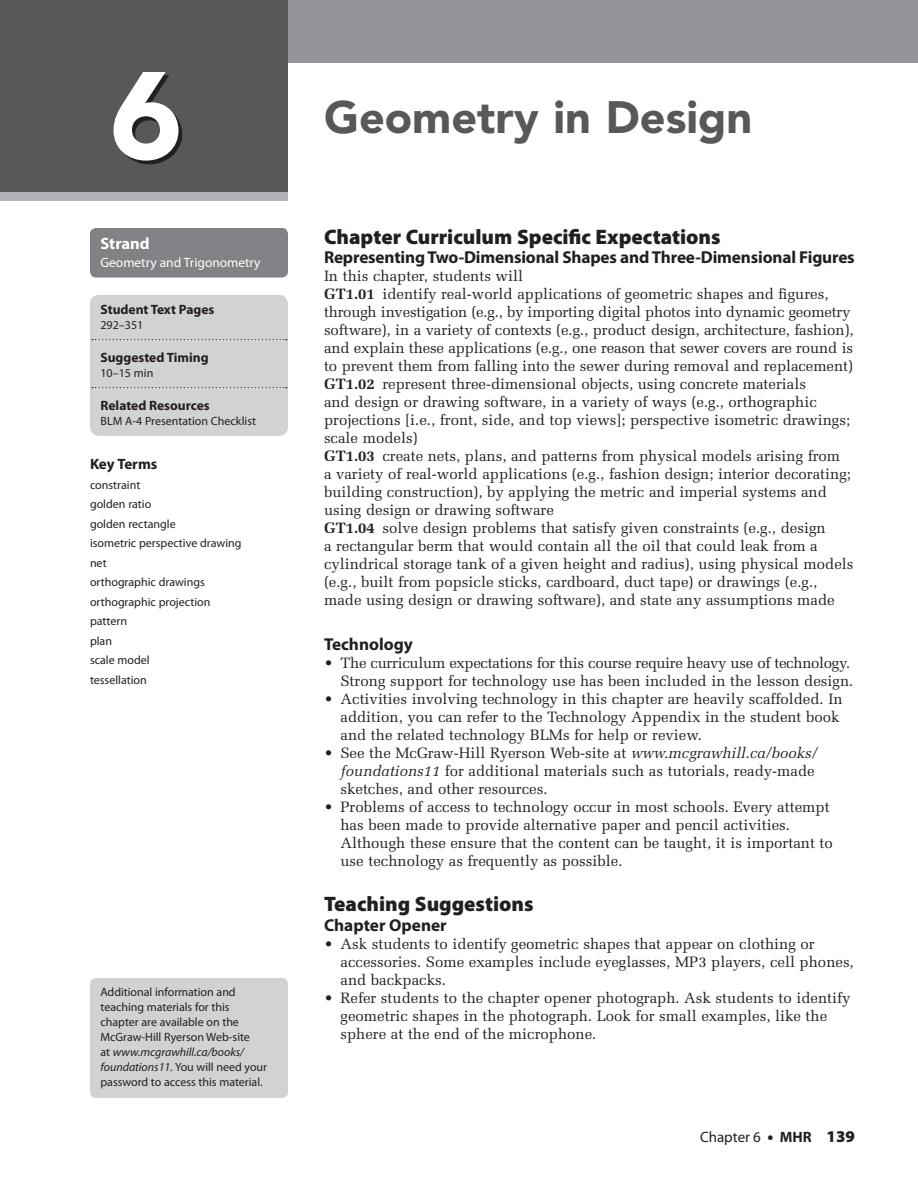
<style>
.page{position:relative;width:918px;height:1188px;background:#fff}
.page>*{position:absolute;margin:0;border:0;box-sizing:border-box;transform-origin:0 0}
.t1{font:900 123px "Avenir";color:#fff}
.t2{font:900 45px "Avenir";color:#57585a}
.t3{font:900 21px "Myriad Pro";color:#231f20}
.t4{font:700 17.25px "Myriad Pro";letter-spacing:-.01em;color:#231f20}
.t5{font:700 16.5px "Myriad Pro";color:#fff}
.t6{font:15px/18px "Melior";color:#231f20}
.t7{font:15px/18px "Melior";letter-spacing:-.02em;color:#231f20;text-align:right}
.t8{font:15px "Myriad";color:#231f20}
.t9{font:700 15px "Myriad Pro";letter-spacing:-.005em;color:#231f20}
.t10{font:700 13.5px "Myriad Pro";color:#231f20}
.t11{font:13.5px "Myriad Pro";letter-spacing:-.005em;color:#fff}
.t12{font:12px/19.5px "Myriad Pro";color:#231f20}
.s1{font-style:italic}
.s2{font-weight:700}
.s3{font-family:"Myriad Pro";font-weight:900;font-size:16.5px}
</style>
<div class="page">
<div style="left:283px;top:0;width:635px;height:63px;background:#939598"></div>
<div style="left:0;top:0;width:288px;height:192px;background:#57585a"></div>
<div style="left:0;top:192px;width:288px;height:9px;background:#b2b3b7"></div>
<div style="left:90px;top:228px;width:198px;height:50px;background:#808285;border-radius:6px"></div>
<div style="left:90px;top:295px;width:198px;height:141px;background:#d1d2d4;border-radius:9px"></div>
<svg style="left:92px;top:339px;width:195px;height:1px"></svg>
<svg style="left:92px;top:387px;width:195px;height:1px"></svg>
<img style="left:116px;top:75px;width:67px;height:90px">
<div style="left:90px;top:978px;width:198px;height:120px;background:#d1d2d4;border-radius:6px"></div>
<h1 class="t1" style="left:110px;top:42px;width:74px">6</h1>
<p class="t5" style="left:100px;top:233px;width:51px">Strand</p>
<p class="t11" style="left:100px;top:255px;width:162px">Geometry and Trigonometry</p>
<p class="t10" style="left:100px;top:301px;width:115px">Student Text Pages</p>
<p class="t12" style="left:100px;top:315px;width:44px">292–351</p>
<p class="t10" style="left:100px;top:349px;width:110px">Suggested Timing</p>
<p class="t12" style="left:100px;top:363px;width:54px">10–15 min</p>
<p class="t10" style="left:100px;top:397px;width:111px">Related Resources</p>
<p class="t12" style="left:100px;top:411px;width:157px">BLM A-4 Presentation Checklist</p>
<p class="t9" style="left:90px;top:454px;width:69px">Key Terms</p>
<p class="t12" style="left:90px;top:475px;width:153px">constraint<br>golden ratio<br>golden rectangle<br>isometric perspective drawing net<br>orthographic drawings orthographic projection pattern<br>plan<br>scale model<br>tessellation</p>
<p class="t12" style="left:100px;top:984px;width:168px;line-height:15px">Additional information and teaching materials for this chapter are available on the<br>McGraw-Hill Ryerson Web-site<br>at <span class="s1">www.mcgrawhill.ca/books/ foundations11.</span> You will need your password to access this material.</p>
<h2 class="t2" style="left:324px;top:90px;width:430px">Geometry in Design</h2>
<h3 class="t3" style="left:324px;top:223px;width:398px">Chapter Curriculum Specific Expectations</h3>
<p class="t4" style="left:324px;top:246px;width:532px">Representing Two-Dimensional Shapes and Three-Dimensional Figures</p>
<p class="t6" style="left:324px;top:267px;width:531px">In this chapter, students will<br><span class="s2">GT1.01</span> identify real-world applications of geometric shapes and figures, through investigation (e.g., by importing digital photos into dynamic geometry software), in a variety of contexts (e.g., product design, architecture, fashion), and explain these applications (e.g., one reason that sewer covers are round is to prevent them from falling into the sewer during removal and replacement)<br><span class="s2">GT1.02</span> represent three-dimensional objects, using concrete materials<br>and design or drawing software, in a variety of ways (e.g., orthographic projections [i.e., front, side, and top views]; perspective isometric drawings; scale models)<br><span class="s2">GT1.03</span> create nets, plans, and patterns from physical models arising from<br>a variety of real-world applications (e.g., fashion design; interior decorating; building construction), by applying the metric and imperial systems and using design or drawing software<br><span class="s2">GT1.04</span> solve design problems that satisfy given constraints (e.g., design<br>a rectangular berm that would contain all the oil that could leak from a cylindrical storage tank of a given height and radius), using physical models (e.g., built from popsicle sticks, cardboard, duct tape) or drawings (e.g., made using design or drawing software), and state any assumptions made</p>
<p class="t4" style="left:324px;top:633px;width:90px">Technology</p>
<p class="t7" style="left:324px;top:654px;width:531px">• The curriculum expectations for this course require heavy use of technology.<br>Strong support for technology use has been included in the lesson design.</p>
<p class="t6" style="left:340px;top:690px;width:504px;text-indent:-16px">• Activities involving technology in this chapter are heavily scaffolded. In addition, you can refer to the Technology Appendix in the student book and the related technology BLMs for help or review.</p>
<p class="t6" style="left:340px;top:744px;width:478px;text-indent:-16px">• See the McGraw-Hill Ryerson Web-site at <span class="s1">www.mcgrawhill.ca/books/ foundations11</span> for additional materials such as tutorials, ready-made sketches, and other resources.</p>
<p class="t6" style="left:340px;top:798px;width:494px;text-indent:-16px">• Problems of access to technology occur in most schools. Every attempt has been made to provide alternative paper and pencil activities.<br>Although these ensure that the content can be taught, it is important to use technology as frequently as possible.</p>
<h3 class="t3" style="left:324px;top:890px;width:211px">Teaching Suggestions</h3>
<p class="t4" style="left:324px;top:914px;width:124px">Chapter Opener</p>
<p class="t6" style="left:340px;top:934px;width:515px;text-indent:-16px">• Ask students to identify geometric shapes that appear on clothing or accessories. Some examples include eyeglasses, MP3 players, cell phones, and backpacks.</p>
<p class="t6" style="left:340px;top:988px;width:511px;text-indent:-16px">• Refer students to the chapter opener photograph. Ask students to identify geometric shapes in the photograph. Look for small examples, like the sphere at the end of the microphone.</p>
<p class="t8" style="left:700px;top:1129px;width:156px">Chapter 6 <span class="s3">•</span> <span class="s2">MHR</span> <span class="s3">139</span></p>
</div>
